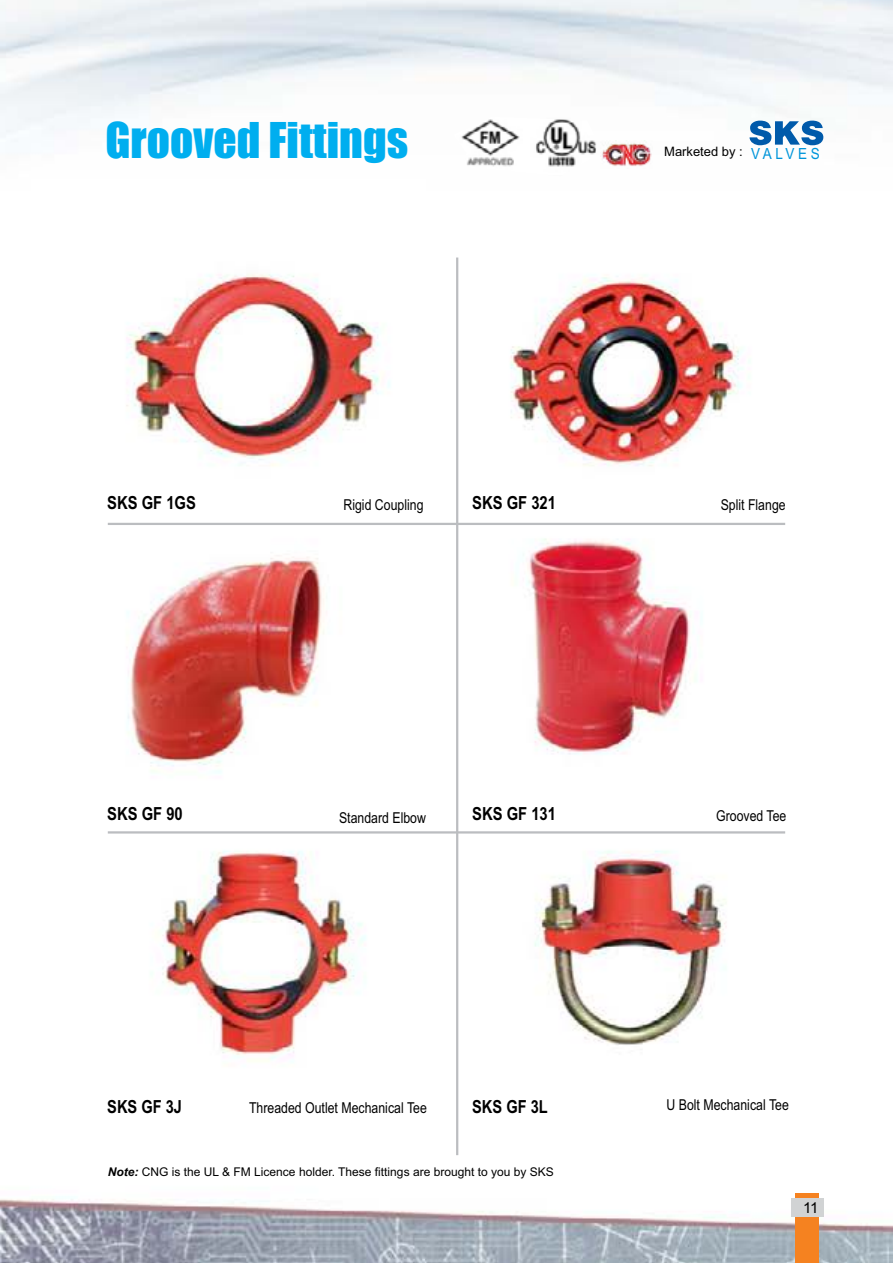
<style>
.page{position:relative;width:893px;height:1263px;background:#fff}
.page>*{position:absolute;margin:0;border:0;box-sizing:border-box;transform-origin:0 0}
.t1{font:45.6px "Impact";color:#00aeef}
.t2{font:700 18px "Arial Narrow";color:#000}
.t3{font:15px "Arial Narrow";color:#000}
.t4{font:15px "Arial";color:#000}
.t5{font:13.05px "Arial";color:#000}
.t6{font:12px "Arial";color:#000}
.s1{font-size:15.3px;color:#0095da}
.s2{font-weight:700;font-style:italic}
</style>
<div class="page">
<img style="left:0;top:0;width:892px;height:1262px">
<div style="left:795px;top:1193px;width:23px;height:69px;background:#f58220"></div>
<div style="left:790px;top:1198px;width:33px;height:18px;background:#d1d3d4"></div>
<img style="left:600px;top:141px;width:52px;height:28px">
<img style="left:453px;top:117px;width:143px;height:59px">
<svg style="left:749px;top:119px;width:76px;height:26px"></svg>
<hr style="left:456px;top:257px;width:2px;height:898px;background:#bbbdc0">
<hr style="left:108px;top:523px;width:677px;height:2px;background:#bbbdc0">
<hr style="left:108px;top:831px;width:677px;height:2px;background:#bbbdc0">
<h1 class="t1" style="left:106px;top:105px;width:304px">Grooved Fittings</h1>
<p class="t5" style="left:664px;top:143px;width:157px">Marketed by : <span class="s1">V A L V E S</span></p>
<p class="t2" style="left:107px;top:489px;width:90px">SKS GF 1GS</p>
<p class="t3" style="left:343px;top:493px;width:82px">Rigid Coupling</p>
<p class="t2" style="left:472px;top:489px;width:85px">SKS GF 321</p>
<p class="t3" style="left:720px;top:493px;width:67px">Split Flange</p>
<p class="t2" style="left:107px;top:800px;width:77px">SKS GF 90</p>
<p class="t3" style="left:339px;top:807px;width:88px">Standard Elbow</p>
<p class="t2" style="left:472px;top:799px;width:85px">SKS GF 131</p>
<p class="t3" style="left:716px;top:804px;width:72px">Grooved Tee</p>
<p class="t2" style="left:107px;top:1092px;width:76px">SKS GF 3J</p>
<p class="t3" style="left:249px;top:1096px;width:179px">Threaded Outlet Mechanical Tee</p>
<p class="t2" style="left:472px;top:1092px;width:77px">SKS GF 3L</p>
<p class="t3" style="left:666px;top:1093px;width:124px">U Bolt Mechanical Tee</p>
<p class="t6" style="left:108px;top:1163px;width:447px"><span class="s2">Note:</span> CNG is the UL &amp; FM Licence holder. These fittings are brought to you by SKS</p>
<p class="t4" style="left:803px;top:1197px;width:17px">11</p>
</div>
